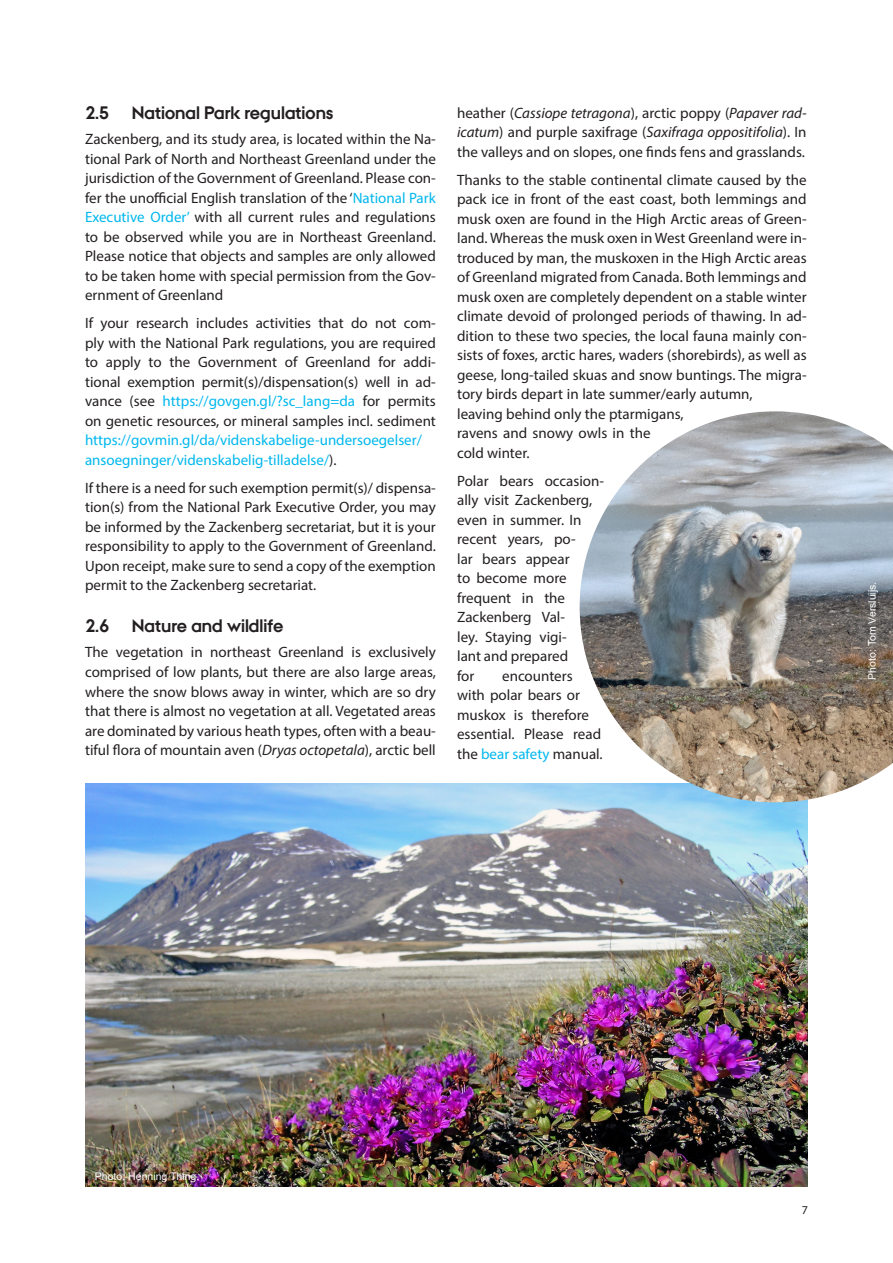
<style>
.page{position:relative;width:893px;height:1263px;background:#fff}
.page>*{position:absolute;margin:0;border:0;box-sizing:border-box;transform-origin:0 0}
.t1{font:700 18px "AU Passata";color:#231f20}
.Body_Text{font:15px/19.5px "Myriad Pro";color:#231f20;text-align:justify}
.t2{font:12px "Myriad Pro";color:#231f20}
.Photo{font:10.5px "Arial";color:#fff}
.s1{color:#00b8ee}
.s2{font-style:italic}
</style>
<div class="page">
<img style="left:85px;top:784px;width:723px;height:402px">
<img style="left:580px;top:411px;width:313px;height:391px">
<p class="t1" style="left:85px;top:102px;width:250px">2.5 National Park regulations</p>
<p class="Body_Text" style="left:85px;top:129px;width:352px">Zackenberg, and its study area, is located within the Na&shy;tional Park of North and Northeast Greenland under the jurisdiction of the Government of Greenland. Please con&shy;fer the unofficial English translation of the ‘<span class="s1">National Park Executive Order’</span> with all current rules and regulations to be observed while you are in Northeast Greenland.<br>Please notice that objects and samples are only allowed to be taken home with special permission from the Gov&shy;ernment of Greenland</p>
<p class="Body_Text" style="left:85px;top:313px;width:352px;text-align:left">If your research includes activities that do not com&shy;ply with the National Park regulations, you are required to apply to the Government of Greenland for addi&shy;tional exemption permit(s)/dispensation(s) well in ad&shy;vance (see <span class="s1">https://govgen.gl/?sc_lang=da</span> for permits on genetic resources, or mineral samples incl. sediment <span class="s1">https://govmin.gl/da/videnskabelige-undersoegelser/ ansoegninger/videnskabelig-tilladelse/</span>).</p>
<p class="Body_Text" style="left:85px;top:478px;width:352px">If there is a need for such exemption permit(s)/ dispensa&shy;tion(s) from the National Park Executive Order, you may be informed by the Zackenberg secretariat, but it is your responsibility to apply to the Government of Greenland.<br>Upon receipt, make sure to send a copy of the exemption permit to the Zackenberg secretariat.</p>
<p class="t1" style="left:85px;top:615px;width:200px">2.6 Nature and wildlife</p>
<p class="Body_Text" style="left:85px;top:642px;width:352px">The vegetation in northeast Greenland is exclusively comprised of low plants, but there are also large areas, where the snow blows away in winter, which are so dry that there is almost no vegetation at all. Vegetated areas are dominated by various heath types, often with a beau&shy;tiful flora of mountain aven (<span class="s2">Dryas octopetala</span>), arctic bell</p>
<p class="Body_Text" style="left:457px;top:103px;width:351px">heather (<span class="s2">Cassiope tetragona</span>), arctic poppy (<span class="s2">Papaver rad&shy;icatum</span>) and purple saxifrage (<span class="s2">Saxifraga oppositifolia</span>). In the valleys and on slopes, one finds fens and grasslands.</p>
<p class="Body_Text" style="left:457px;top:170px;width:351px;text-align:left">Thanks to the stable continental climate caused by the pack ice in front of the east coast, both lemmings and musk oxen are found in the High Arctic areas of Green&shy;land. Whereas the musk oxen in West Greenland were in&shy;troduced by man, the muskoxen in the High Arctic areas of Greenland migrated from Canada. Both lemmings and musk oxen are completely dependent on a stable winter climate devoid of prolonged periods of thawing. In ad&shy;dition to these two species, the local fauna mainly con&shy;sists of foxes, arctic hares, waders (shorebirds), as well as geese, long-tailed skuas and snow buntings. The migra&shy;tory birds depart in late summer/early autumn,<br>leaving behind only the ptarmigans,<br>ravens and snowy owls in the<br>cold winter.</p>
<p class="Body_Text" style="left:457px;top:471px;width:149px;text-align:left">Polar bears occasion&shy;ally visit Zackenberg, even in summer. In recent years, po-<br>lar bears appear<br>to become more frequent in the<br>Zackenberg Val-<br>ley. Staying vigi-<br>lant and prepared<br>for</p>
<p class="Body_Text" style="left:457px;top:666px;width:147px;text-align:left;text-indent:45px">encounters with polar bears or muskox is therefore essential. Please read the <span class="s1">bear safety</span> manual.</p>
<p class="Photo" style="left:865px;top:679px;width:99px;rotate:-90deg">Photo: Tom Versluijs.</p>
<p class="Photo" style="left:95px;top:1169px;width:106px">Photo: Henning Thing.</p>
<p class="t2" style="left:802px;top:1203px;width:8px">7</p>
</div>
